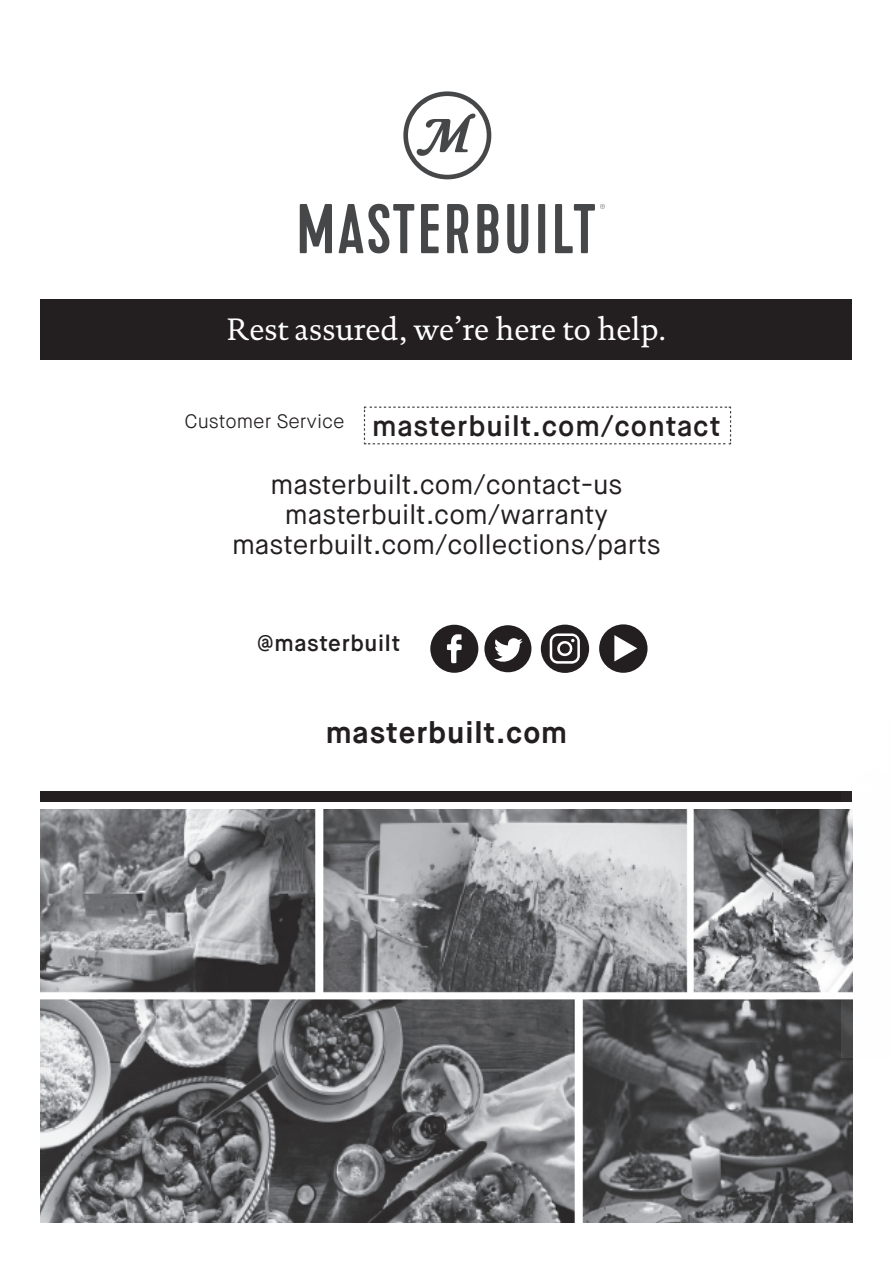
<style>
.page{position:relative;width:893px;height:1263px;background:#fff}
.page>*{position:absolute;margin:0;border:0;box-sizing:border-box;transform-origin:0 0}
.t1{font:31.5px "DTL Documenta TOT";color:#fff}
.t2{font:700 30px "Maison Neue";letter-spacing:.03em;color:#231f20}
.t3{font:600 28.5px "Maison Neue";letter-spacing:.03em;color:#231f20}
.t4{font:27px "Maison Neue";color:#231f20}
.t5{font:600 22.5px "Maison Neue";letter-spacing:.03em;color:#231f20}
.t6{font:300 19.5px "Maison Neue";color:#231f20}
</style>
<div class="page">
<div style="left:40px;top:300px;width:812px;height:60px;background:#231f20"></div>
<div style="left:40px;top:791px;width:812px;height:10px;background:#231f20"></div>
<img style="left:41px;top:810px;width:811px;height:412px">
<svg style="left:300px;top:91px;width:305px;height:162px"></svg>
<svg style="left:541px;top:625px;width:48px;height:48px"></svg>
<svg style="left:430px;top:625px;width:48px;height:48px"></svg>
<svg style="left:484px;top:625px;width:47px;height:47px"></svg>
<svg style="left:599px;top:624px;width:48px;height:49px"></svg>
<img style="left:842px;top:801px;width:11px;height:257px">
<svg style="left:363px;top:406px;width:369px;height:39px"></svg>
<p class="t1" style="left:227px;top:310px;width:441px">Rest assured, we’re here to help.</p>
<p class="t6" style="left:185px;top:409px;width:162px">Customer Service</p>
<p class="t3" style="left:372px;top:408px;width:350px">masterbuilt.com/contact</p>
<p class="t4" style="left:270px;top:467px;width:353px">masterbuilt.com/contact-us</p>
<p class="t4" style="left:285px;top:497px;width:325px">masterbuilt.com/warranty</p>
<p class="t4" style="left:232px;top:527px;width:430px">masterbuilt.com/collections/parts</p>
<p class="t5" style="left:257px;top:629px;width:144px">@masterbuilt</p>
<p class="t2" style="left:326px;top:713px;width:243px">masterbuilt.com</p>
</div>
